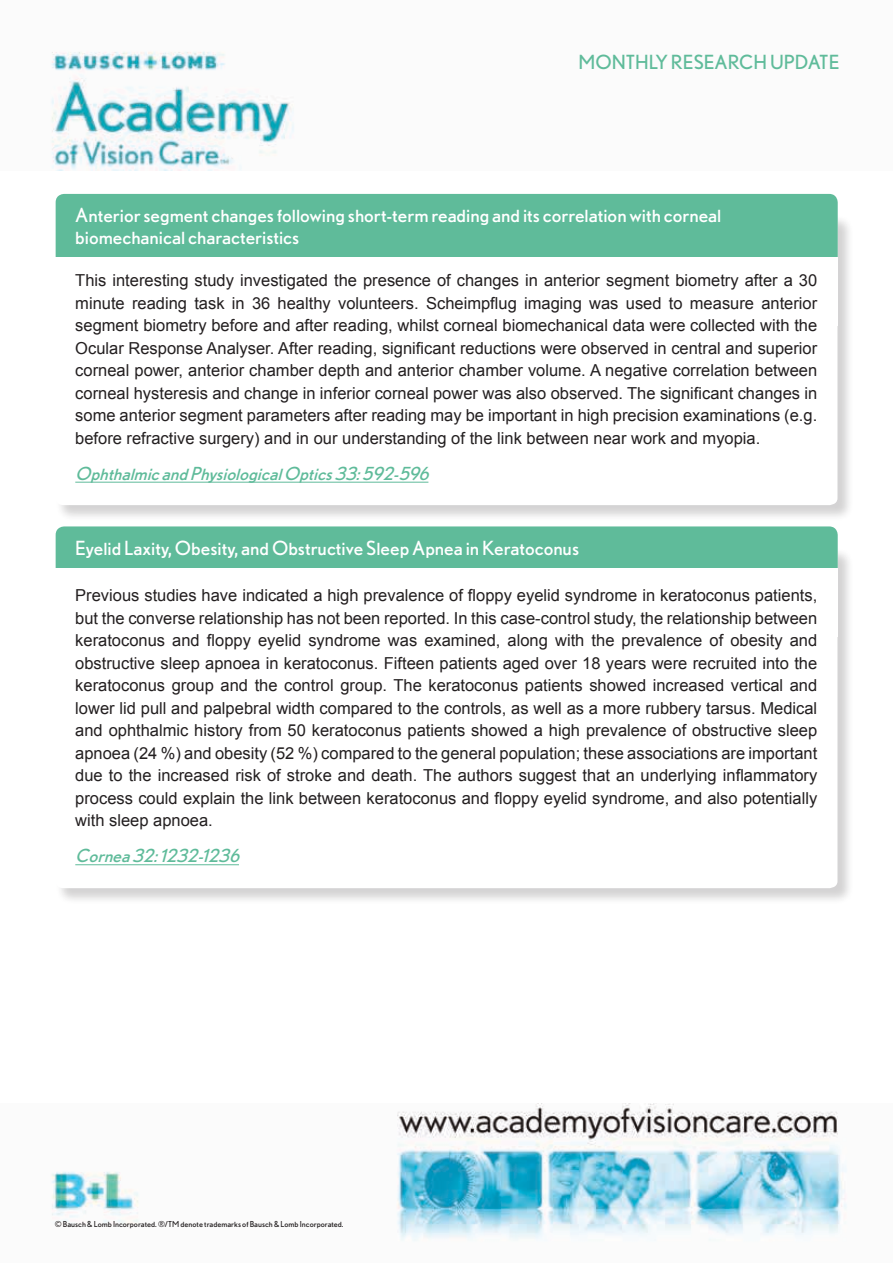
<style>
.page{position:relative;width:893px;height:1263px;background:#fff}
.page>*{position:absolute;margin:0;border:0;box-sizing:border-box;transform-origin:0 0}
.t1{font:19.5px/22.5px "Nobel BL";color:#fff}
.t2{font:19.5px "Nobel BL";color:#5fbb9a}
.t3{font:italic 18px "Nobel BL";color:#5fbb9a}
.t4{font:16.5px/22.5px "Arial";color:#231f20;text-align:justify}
.t5{font:8.25px "Nobel BL";color:#231f20}
</style>
<div class="page">
<img style="left:51px;top:1136px;width:796px;height:105px">
<img style="left:51px;top:51px;width:243px;height:120px">
<svg style="left:397px;top:1103px;width:441px;height:33px;fill:#f5f4f5"></svg>
<div style="left:56px;top:214px;width:798px;height:308px;background:#231f20;opacity:.2"></div>
<svg style="left:55px;top:214px;width:782px;height:291px"></svg>
<div style="left:56px;top:194px;width:782px;height:88px;background:#5fbb9a;border-radius:9px"></div>
<div style="left:51px;top:257px;width:787px;height:68px;background:#fff"></div>
<hr style="left:75px;top:482px;width:353px;height:1px;background:#5fbb9a">
<div style="left:56px;top:547px;width:798px;height:358px;background:#231f20;opacity:.2"></div>
<svg style="left:55px;top:547px;width:782px;height:341px"></svg>
<div style="left:56px;top:526px;width:782px;height:90px;background:#5fbb9a;border-radius:9px"></div>
<div style="left:51px;top:568px;width:787px;height:69px;background:#fff"></div>
<hr style="left:75px;top:864px;width:164px;height:1px;background:#5fbb9a">
<p class="t2" style="left:578px;top:51px;width:262px">MONTHLY RESEARCH UPDATE</p>
<p class="t1" style="left:75px;top:203px;width:648px">Anterior segment changes following short-term reading and its correlation with corneal biomechanical characteristics</p>
<p class="t4" style="left:75px;top:269px;width:743px">This interesting study investigated the presence of changes in anterior segment biometry after a 30 minute reading task in 36 healthy volunteers. Scheimpflug imaging was used to measure anterior segment biometry before and after reading, whilst corneal biomechanical data were collected with the Ocular Response Analyser. After reading, significant reductions were observed in central and superior corneal power, anterior chamber depth and anterior chamber volume. A negative correlation between corneal hysteresis and change in inferior corneal power was also observed. The significant changes in some anterior segment parameters after reading may be important in high precision examinations (e.g. before refractive surgery) and in our understanding of the link between near work and myopia.</p>
<p class="t3" style="left:75px;top:463px;width:360px">OphthalmicandPhysiologicalOptics33:592-596</p>
<p class="t1" style="left:75px;top:536px;width:505px">Eyelid Laxity, Obesity, and Obstructive Sleep Apnea in Keratoconus</p>
<p class="t4" style="left:75px;top:584px;width:743px">Previous studies have indicated a high prevalence of floppy eyelid syndrome in keratoconus patients, but the converse relationship has not been reported. In this case-control study, the relationship between keratoconus and floppy eyelid syndrome was examined, along with the prevalence of obesity and obstructive sleep apnoea in keratoconus. Fifteen patients aged over 18 years were recruited into the keratoconus group and the control group. The keratoconus patients showed increased vertical and lower lid pull and palpebral width compared to the controls, as well as a more rubbery tarsus. Medical and ophthalmic history from 50 keratoconus patients showed a high prevalence of obstructive sleep apnoea (24 %) and obesity (52 %) compared to the general population; these associations are important due to the increased risk of stroke and death. The authors suggest that an underlying inflammatory process could explain the link between keratoconus and floppy eyelid syndrome, and also potentially with sleep apnoea.</p>
<p class="t3" style="left:75px;top:845px;width:171px">Cornea32:1232-1236</p>
<p class="t5" style="left:55px;top:1219px;width:290px">© Bausch &amp; Lomb Incorporated. ®/TM denote trademarks of Bausch &amp; Lomb Incorporated.</p>
</div>
